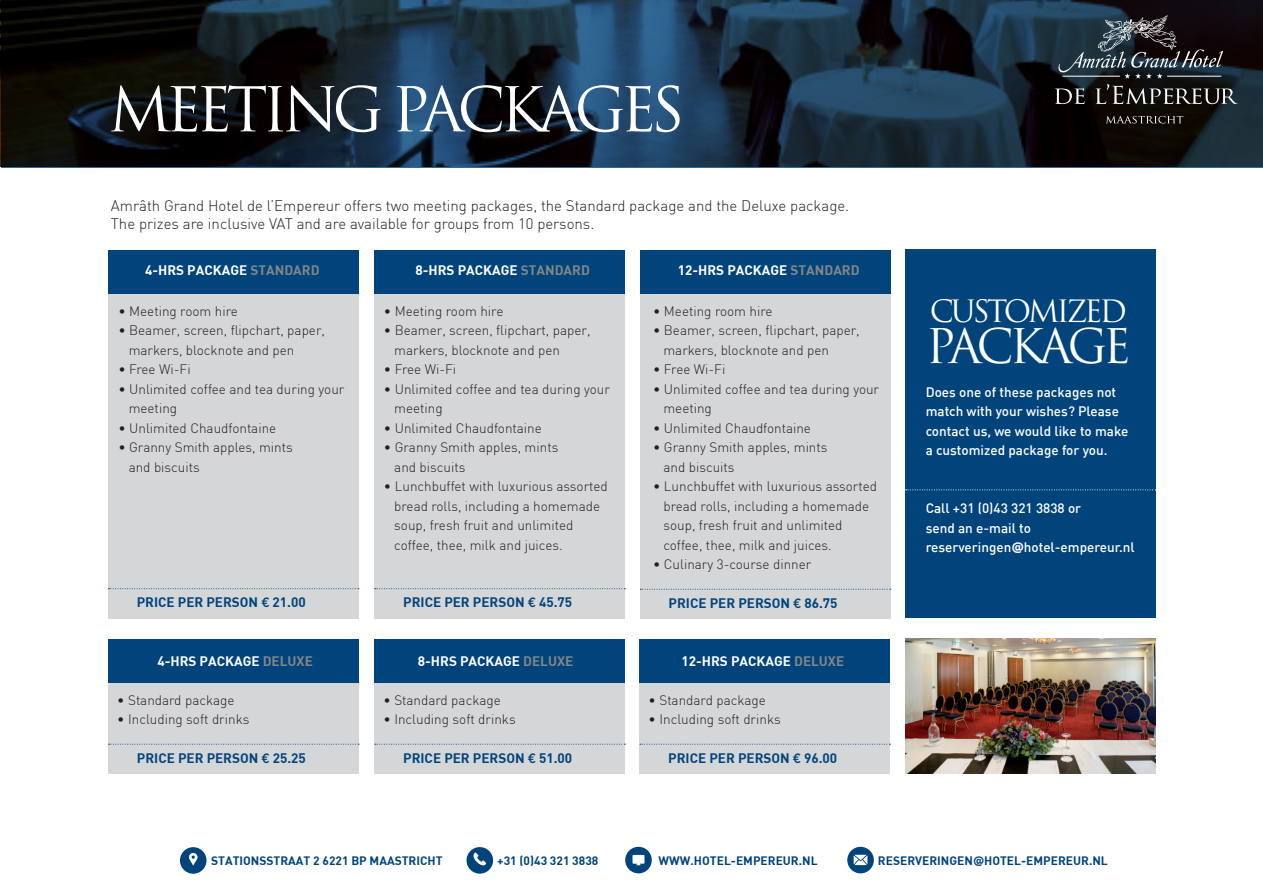
<style>
.page{position:relative;width:1263px;height:893px;background:#fff}
.page>*{position:absolute;margin:0;border:0;box-sizing:border-box;transform-origin:0 0}
.t1{font:60px "Trajan Pro";letter-spacing:-.1em;color:#fff}
.t2{font:46.5px "Trajan Pro";letter-spacing:-.1em;color:#fff}
.t3{font:30px "Trajan Pro";letter-spacing:-.1em;color:#fff}
.t4{font:300 15px/18px "DIN";color:#231f20}
.t5{font:300 13.5px/19.5px "DIN";color:#231f20}
.t6{font:500 13.5px/19.5px "DIN";color:#fff}
.t7{font:13.5px "DIN Bold";color:#00447b}
.t8{font:13.5px "DIN Bold";color:#fff}
.t9{font:12px "DIN Bold";color:#00447b}
.s1{color:#838788}
.s2{font-family:"Gotham";font-weight:500}
.s3{font-family:"Akkurat";font-weight:700}
</style>
<div class="page">
<div style="left:640px;top:250px;width:250px;height:368px;background:#d5d6d8"></div>
<div style="left:640px;top:250px;width:250px;height:43px;background:#00447b"></div>
<div style="left:906px;top:249px;width:250px;height:369px;background:#00447b"></div>
<div style="left:108px;top:250px;width:250px;height:368px;background:#d5d6d8"></div>
<div style="left:108px;top:639px;width:250px;height:134px;background:#d5d6d8"></div>
<div style="left:374px;top:639px;width:251px;height:134px;background:#d5d6d8"></div>
<div style="left:640px;top:639px;width:250px;height:134px;background:#d5d6d8"></div>
<svg style="left:1px;top:0;width:1262px;height:168px"></svg>
<div style="left:109px;top:250px;width:250px;height:43px;background:#00447b"></div>
<div style="left:108px;top:639px;width:250px;height:43px;background:#00447b"></div>
<div style="left:374px;top:639px;width:251px;height:43px;background:#00447b"></div>
<div style="left:640px;top:639px;width:250px;height:43px;background:#00447b"></div>
<div style="left:374px;top:250px;width:251px;height:368px;background:#d5d6d8"></div>
<div style="left:374px;top:250px;width:251px;height:43px;background:#00447b"></div>
<svg style="left:108px;top:588px;width:251px;height:1px"></svg>
<svg style="left:109px;top:744px;width:250px;height:1px"></svg>
<svg style="left:375px;top:744px;width:250px;height:1px"></svg>
<svg style="left:640px;top:744px;width:250px;height:1px"></svg>
<svg style="left:640px;top:589px;width:251px;height:1px"></svg>
<svg style="left:375px;top:588px;width:250px;height:1px"></svg>
<div style="left:625px;top:847px;width:27px;height:26px;background:#00447b;border-radius:50%"></div>
<svg style="left:847px;top:847px;width:27px;height:26px"></svg>
<svg style="left:854px;top:855px;width:13px;height:10px"></svg>
<svg style="left:632px;top:855px;width:12px;height:10px"></svg>
<div style="left:180px;top:847px;width:26px;height:27px;background:#00447b;border-radius:50%"></div>
<div style="left:466px;top:847px;width:27px;height:27px;background:#00447b;border-radius:50%"></div>
<svg style="left:473px;top:852px;width:13px;height:14px"></svg>
<svg style="left:189px;top:853px;width:9px;height:12px"></svg>
<svg style="left:906px;top:489px;width:250px;height:1px"></svg>
<svg style="left:1106px;top:116px;width:77px;height:7px"></svg>
<svg style="left:1055px;top:15px;width:183px;height:89px"></svg>
<img style="left:906px;top:639px;width:250px;height:134px">
<h1 class="t1" style="left:108px;top:71px;width:578px">MEETING PACKAGES</h1>
<p class="t4" style="left:111px;top:196px;width:740px">Amrâth Grand Hotel de l’Empereur offers two meeting packages, the Standard package and the Deluxe package.<br>The prizes are inclusive VAT and are available for groups from 10 persons.</p>
<p class="t8" style="left:145px;top:262px;width:176px">4-HRS PACKAGE <span class="s1">STANDARD</span></p>
<p class="t8" style="left:415px;top:262px;width:176px">8-HRS PACKAGE <span class="s1">STANDARD</span></p>
<p class="t8" style="left:678px;top:262px;width:183px">12-HRS PACKAGE <span class="s1">STANDARD</span></p>
<p class="t5" style="left:118px;top:301px;width:121px">• Meeting room hire</p>
<p class="t5" style="left:129px;top:320px;width:198px;text-indent:-10px">• Beamer, screen, flipchart, paper, markers, blocknote and pen</p>
<p class="t5" style="left:118px;top:359px;width:74px">• Free Wi-Fi</p>
<p class="t5" style="left:129px;top:379px;width:217px;text-indent:-10px">• Unlimited coffee and tea during your meeting</p>
<p class="t5" style="left:118px;top:418px;width:159px">• Unlimited Chaudfontaine</p>
<p class="t5" style="left:129px;top:437px;width:166px;text-indent:-10px">• Granny Smith apples, mints and biscuits</p>
<p class="t5" style="left:384px;top:301px;width:121px">• Meeting room hire</p>
<p class="t5" style="left:394px;top:320px;width:198px;text-indent:-10px">• Beamer, screen, flipchart, paper, markers, blocknote and pen</p>
<p class="t5" style="left:384px;top:359px;width:74px">• Free Wi-Fi</p>
<p class="t5" style="left:394px;top:379px;width:217px;text-indent:-10px">• Unlimited coffee and tea during your meeting</p>
<p class="t5" style="left:384px;top:418px;width:159px">• Unlimited Chaudfontaine</p>
<p class="t5" style="left:394px;top:437px;width:166px;text-indent:-10px">• Granny Smith apples, mints and biscuits</p>
<p class="t5" style="left:394px;top:476px;width:215px;text-indent:-10px">• Lunchbuffet with luxurious assorted bread rolls, including a homemade soup, fresh fruit and unlimited coffee, thee, milk and juices.</p>
<p class="t5" style="left:653px;top:301px;width:121px">• Meeting room hire</p>
<p class="t5" style="left:663px;top:320px;width:198px;text-indent:-10px">• Beamer, screen, flipchart, paper, markers, blocknote and pen</p>
<p class="t5" style="left:653px;top:359px;width:74px">• Free Wi-Fi</p>
<p class="t5" style="left:663px;top:379px;width:217px;text-indent:-10px">• Unlimited coffee and tea during your meeting</p>
<p class="t5" style="left:653px;top:418px;width:159px">• Unlimited Chaudfontaine</p>
<p class="t5" style="left:663px;top:437px;width:166px;text-indent:-10px">• Granny Smith apples, mints and biscuits</p>
<p class="t5" style="left:663px;top:476px;width:215px;text-indent:-10px">• Lunchbuffet with luxurious assorted bread rolls, including a homemade soup, fresh fruit and unlimited coffee, thee, milk and juices.</p>
<p class="t5" style="left:653px;top:554px;width:160px">• Culinary 3-course dinner</p>
<p class="t7" style="left:137px;top:594px;width:170px">PRICE PER PERSON <span class="s2">€</span> 21.00</p>
<p class="t7" style="left:403px;top:594px;width:170px">PRICE PER PERSON <span class="s2">€</span> 45.75</p>
<p class="t7" style="left:669px;top:594px;width:170px">PRICE PER PERSON <span class="s2">€</span> 86.75</p>
<p class="t8" style="left:157px;top:652px;width:157px">4-HRS PACKAGE <span class="s1">DELUXE</span></p>
<p class="t8" style="left:418px;top:652px;width:157px">8-HRS PACKAGE <span class="s1">DELUXE</span></p>
<p class="t8" style="left:681px;top:652px;width:164px">12-HRS PACKAGE <span class="s1">DELUXE</span></p>
<p class="t5" style="left:117px;top:690px;width:119px">• Standard package</p>
<p class="t5" style="left:117px;top:709px;width:134px">• Including soft drinks</p>
<p class="t5" style="left:384px;top:690px;width:119px">• Standard package</p>
<p class="t5" style="left:384px;top:709px;width:134px">• Including soft drinks</p>
<p class="t5" style="left:649px;top:690px;width:119px">• Standard package</p>
<p class="t5" style="left:649px;top:709px;width:134px">• Including soft drinks</p>
<p class="t7" style="left:137px;top:749px;width:170px">PRICE PER PERSON <span class="s2">€</span> 25.25</p>
<p class="t7" style="left:403px;top:749px;width:170px">PRICE PER PERSON <span class="s2">€</span> 51.00</p>
<p class="t7" style="left:668px;top:749px;width:170px">PRICE PER PERSON <span class="s2">€</span> 96.00</p>
<h3 class="t3" style="left:930px;top:292px;width:199px">CUSTOMIZED</h3>
<h2 class="t2" style="left:926px;top:316px;width:207px">PACKAGE</h2>
<p class="t6" style="left:926px;top:381px;width:204px">Does one of these packages not match with your wishes? Please contact us, we would like to make a customized package for you.</p>
<p class="t6" style="left:926px;top:498px;width:211px">Call +31 (0)43 321 3838 or<br>send an e-mail to reserveringen<span class="s3">@</span>hotel-empereur.nl</p>
<p class="t9" style="left:211px;top:853px;width:233px">STATIONSSTRAAT 2 6221 BP MAASTRICHT</p>
<p class="t9" style="left:497px;top:853px;width:103px">+31 (0)43 321 3838</p>
<p class="t9" style="left:659px;top:853px;width:161px">WWW.HOTEL-EMPEREUR.NL</p>
<p class="t9" style="left:878px;top:853px;width:231px">RESERVERINGEN<span class="s3">@</span>HOTEL-EMPEREUR.NL</p>
</div>
